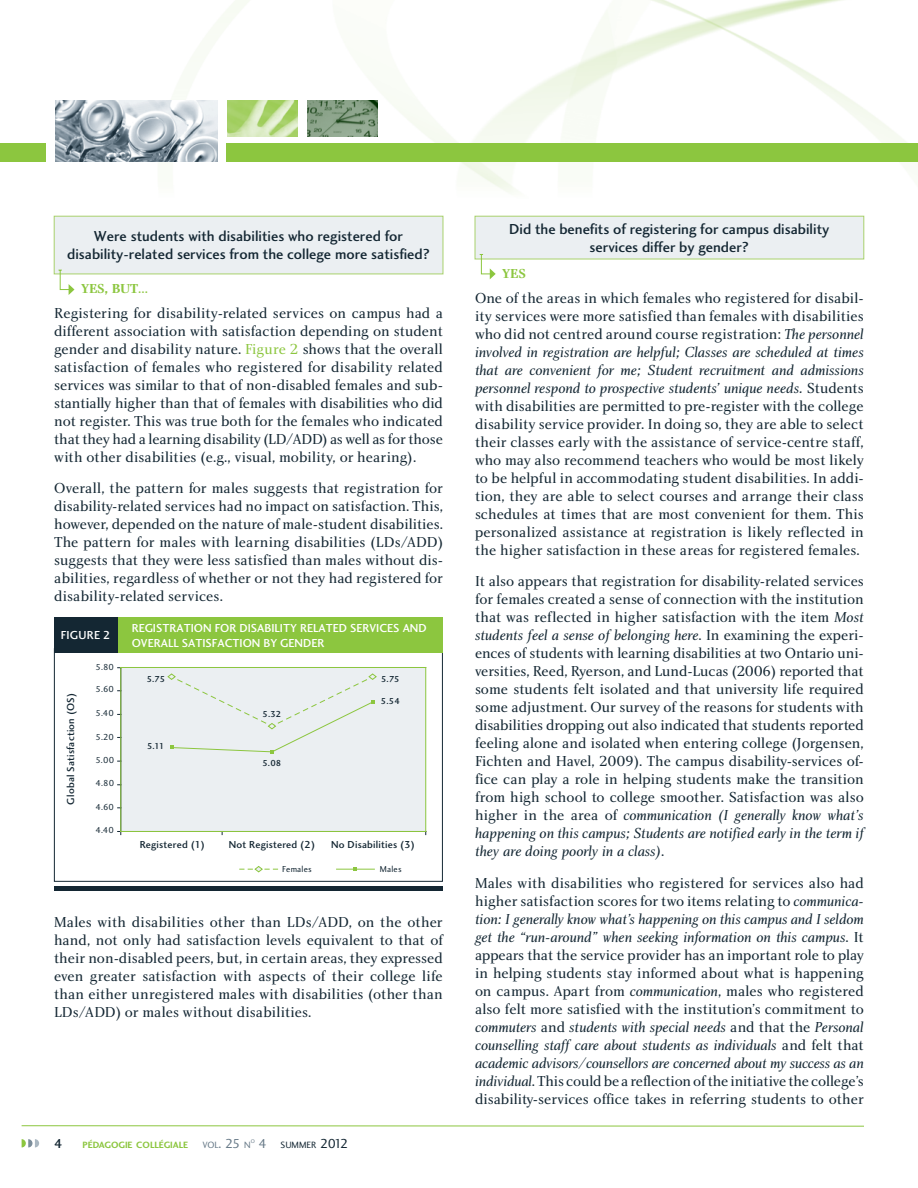
<style>
.page{position:relative;width:918px;height:1188px;background:#fff}
.page>*{position:absolute;margin:0;border:0;box-sizing:border-box;transform-origin:0 0}
.t1{font:15px/18px "Charlotte Book Plain";color:#142733;text-align:justify}
.t2{font:15px/18px "Charlotte Book Italic Plain";letter-spacing:-.005em;color:#142733;text-align:justify}
.t3{font:15px/18px "Charlotte Sans Medium Plain";color:#142733;text-align:center}
.t4{font:13.5px "Charlotte Bold Plain";color:#8cc63f}
.t5{font:13.5px "Charlotte Sans Medium Plain";color:#142733}
.t6{font:12px/15px "Charlotte Sans Medium Plain";color:#fff}
.t7{font:10.5px "Charlotte Sans Medium Plain";letter-spacing:.015em;color:#142733}
.t8{font:9.45px "Charlotte Sans Bold Plain";color:#8cc63f}
.t9{font:9.45px "Charlotte Sans Book Plain";color:#142733}
.t10{font:9.45px "Charlotte Sans Book Plain";color:#687a88}
.t11{font:9px "Charlotte Sans Book Plain";letter-spacing:.02em;color:#142733}
.t12{font:9px "Charlotte Sans Medium Plain";letter-spacing:-.025em;color:#142733}
.t13{font:5.55px "Charlotte Sans Book Plain";color:#687a88}
.s1{font-family:"Charlotte Book Plain";font-size:15px}
.s2{color:#8cc63f}
.s3{font-size:13.5px}
.s4{font-size:13.5px;color:#687a88}
.s5{font-family:"Charlotte Book Italic Plain"}
.s6{font-family:"Charlotte Book Plain"}
</style>
<div class="page">
<img style="left:0;top:0;width:918px;height:193px">
<img style="left:56px;top:101px;width:161px;height:61px">
<img style="left:308px;top:101px;width:70px;height:36px">
<img style="left:227px;top:101px;width:70px;height:36px">
<div style="left:54px;top:216px;width:389px;height:58px;background:#ebeff2"></div>
<div style="left:54px;top:216px;width:389px;height:58px;border:1px solid #a9d26d"></div>
<svg style="left:58px;top:269px;width:16px;height:26px"></svg>
<div style="left:475px;top:216px;width:389px;height:43px;background:#ebeff2"></div>
<div style="left:475px;top:216px;width:389px;height:43px;border:1px solid #a9d26d"></div>
<svg style="left:479px;top:254px;width:17px;height:25px"></svg>
<div style="left:121px;top:668px;width:305px;height:164px;background:#ebeff2"></div>
<hr style="left:121px;top:668px;width:1px;height:163px;background:#142733">
<hr style="left:121px;top:667px;width:305px;height:1px;background:#8cc63f">
<hr style="left:425px;top:667px;width:1px;height:164px;background:#8cc63f">
<hr style="left:121px;top:831px;width:305px;height:1px;background:#8cc63f">
<hr style="left:120px;top:667px;width:1px;height:164px;background:#8cc63f">
<svg style="left:167px;top:673px;width:210px;height:80px"></svg>
<svg style="left:240px;top:866px;width:38px;height:7px"></svg>
<hr style="left:337px;top:869px;width:37px;height:1px;background:#8cc63f">
<div style="left:54px;top:886px;width:389px;height:5px;background:#142733"></div>
<div style="left:54px;top:617px;width:389px;height:36px;background:#142733"></div>
<div style="left:118px;top:617px;width:325px;height:36px;background:#8cc63f"></div>
<hr style="left:22px;top:1125px;width:842px;height:2px;background:#8cc63f">
<div style="left:227px;top:144px;width:691px;height:18px;background:#8cc63f"></div>
<div style="left:0;top:144px;width:46px;height:18px;background:#8cc63f"></div>
<svg style="left:22px;top:1139px;width:17px;height:9px"></svg>
<p class="t3" style="left:67px;top:228px;width:364px">Were students with disabilities who registered for disability-related services from the college more satisfied?</p>
<p class="t4" style="left:81px;top:283px;width:68px">YES, BUT<span class="s1">...</span></p>
<p class="t1" style="left:54px;top:305px;width:390px">Registering for disability-related services on campus had a different association with satisfaction depending on student gender and disability nature. <span class="s2">Figure 2</span> shows that the overall satisfaction of females who registered for disability related services was similar to that of non-disabled females and sub&shy;stantially higher than that of females with disabilities who did not register. This was true both for the females who indicated that they had a learning disability (LD/ADD) as well as for those with other disabilities (e.g., visual, mobility, or hearing).</p>
<p class="t1" style="left:54px;top:481px;width:390px">Overall, the pattern for males suggests that registration for disability-related services had no impact on satisfaction. This, however, depended on the nature of male-student disabilities.<br>The pattern for males with learning disabilities (LDs/ADD) suggests that they were less satisfied than males without dis&shy;abilities, regardless of whether or not they had registered for disability-related services.</p>
<p class="t6" style="left:61px;top:629px;width:51px">FIGURE 2</p>
<p class="t6" style="left:132px;top:621px;width:297px">REGISTRATION FOR DISABILITY RELATED SERVICES AND<br>OVERALL SATISFACTION BY GENDER</p>
<p class="t7" style="left:66px;top:805px;width:113px;rotate:-90deg">Global Satisfaction (OS)</p>
<p class="t11" style="left:96px;top:664px;width:20px">5.80</p>
<p class="t11" style="left:96px;top:686px;width:20px">5.60</p>
<p class="t11" style="left:96px;top:709px;width:20px">5.40</p>
<p class="t11" style="left:96px;top:733px;width:20px">5.20</p>
<p class="t11" style="left:96px;top:757px;width:20px">5.00</p>
<p class="t11" style="left:96px;top:780px;width:20px">4.80</p>
<p class="t11" style="left:96px;top:803px;width:20px">4.60</p>
<p class="t11" style="left:96px;top:826px;width:20px">4.40</p>
<p class="t12" style="left:147px;top:675px;width:20px">5.75</p>
<p class="t12" style="left:147px;top:743px;width:19px">5.11</p>
<p class="t12" style="left:263px;top:710px;width:20px">5.32</p>
<p class="t12" style="left:263px;top:759px;width:20px">5.08</p>
<p class="t12" style="left:381px;top:675px;width:20px">5.75</p>
<p class="t12" style="left:381px;top:698px;width:20px">5.54</p>
<p class="t7" style="left:140px;top:841px;width:67px">Registered (1)</p>
<p class="t7" style="left:229px;top:841px;width:88px">Not Registered (2)</p>
<p class="t7" style="left:331px;top:841px;width:85px">No Disabilities (3)</p>
<p class="t11" style="left:282px;top:866px;width:31px">Females</p>
<p class="t11" style="left:380px;top:866px;width:23px">Males</p>
<p class="t1" style="left:54px;top:914px;width:390px">Males with disabilities other than LDs/ADD, on the other hand, not only had satisfaction levels equivalent to that of their non-disabled peers, but, in certain areas, they expressed even greater satisfaction with aspects of their college life than either unregistered males with disabilities (other than LDs/ADD) or males without disabilities.</p>
<p class="t5" style="left:54px;top:1138px;width:10px">4</p>
<p class="t8" style="left:82px;top:1141px;width:107px">PÉDAGOGIE COLLÉGIALE</p>
<p class="t10" style="left:202px;top:1141px;width:50px">VOL<span class="s3">. 25</span> N</p>
<p class="t13" style="left:251px;top:1139px;width:6px">O</p>
<p class="t9" style="left:259px;top:1141px;width:91px"><span class="s4">4</span> SUMMER <span class="s3">2012</span></p>
<p class="t3" style="left:509px;top:221px;width:322px">Did the benefits of registering for campus disability services differ by gender?</p>
<p class="t4" style="left:502px;top:268px;width:26px">YES</p>
<p class="t1" style="left:475px;top:290px;width:390px">One of the areas in which females who registered for disabil&shy;ity services were more satisfied than females with disabilities who did not centred around course registration: <span class="s5">The personnel</span></p>
<p class="t2" style="left:475px;top:344px;width:390px">involved in registration are helpful; Classes are scheduled at times that are convenient for me; Student recruitment and admissions personnel respond to prospective students’ unique needs. <span class="s6">Students</span></p>
<p class="t1" style="left:475px;top:398px;width:390px">with disabilities are permitted to pre-register with the college disability service provider. In doing so, they are able to select their classes early with the assistance of service-centre staff, who may also recommend teachers who would be most likely to be helpful in accommodating student disabilities. In addi&shy;tion, they are able to select courses and arrange their class schedules at times that are most convenient for them. This personalized assistance at registration is likely reflected in the higher satisfaction in these areas for registered females.</p>
<p class="t1" style="left:475px;top:574px;width:390px">It also appears that registration for disability-related services for females created a sense of connection with the institution that was reflected in higher satisfaction with the item <span class="s5">Most</span></p>
<p class="t2" style="left:475px;top:628px;width:390px">students feel a sense of belonging here<span class="s6">. In examining the experi-</span></p>
<p class="t1" style="left:475px;top:646px;width:390px">ences of students with learning disabilities at two Ontario uni&shy;versities, Reed, Ryerson, and Lund-Lucas (2006) reported that some students felt isolated and that university life required some adjustment. Our survey of the reasons for students with disabilities dropping out also indicated that students reported feeling alone and isolated when entering college (Jorgensen, Fichten and Havel, 2009). The campus disability-services of&shy;fice can play a role in helping students make the transition from high school to college smoother. Satisfaction was also</p>
<p class="t2" style="left:475px;top:808px;width:390px"><span class="s6">higher in the area of</span> communication (I generally know what’s happening on this campus; Students are notified early in the term if they are doing poorly in a class)<span class="s6">.</span></p>
<p class="t1" style="left:475px;top:875px;width:390px">Males with disabilities who registered for services also had higher satisfaction scores for two items relating to <span class="s5">communica-</span></p>
<p class="t2" style="left:475px;top:911px;width:390px">tion: I generally know what’s happening on this campus and I seldom get the “run-around” when seeking information on this campus<span class="s6">. It</span></p>
<p class="t1" style="left:475px;top:947px;width:390px">appears that the service provider has an important role to play in helping students stay informed about what is happening on campus. Apart from <span class="s5">communication</span>, males who registered also felt more satisfied with the institution’s commitment to</p>
<p class="t2" style="left:475px;top:1019px;width:390px">commuters <span class="s6">and</span> students with special needs <span class="s6">and that the</span> Personal counselling staff care about students as individuals <span class="s6">and felt that </span>academic advisors/counsellors are concerned about my success as an</p>
<p class="t1" style="left:475px;top:1073px;width:390px"><span class="s5">individual</span>. This could be a reflection of the initiative the college’s disability-services office takes in referring students to other</p>
</div>
